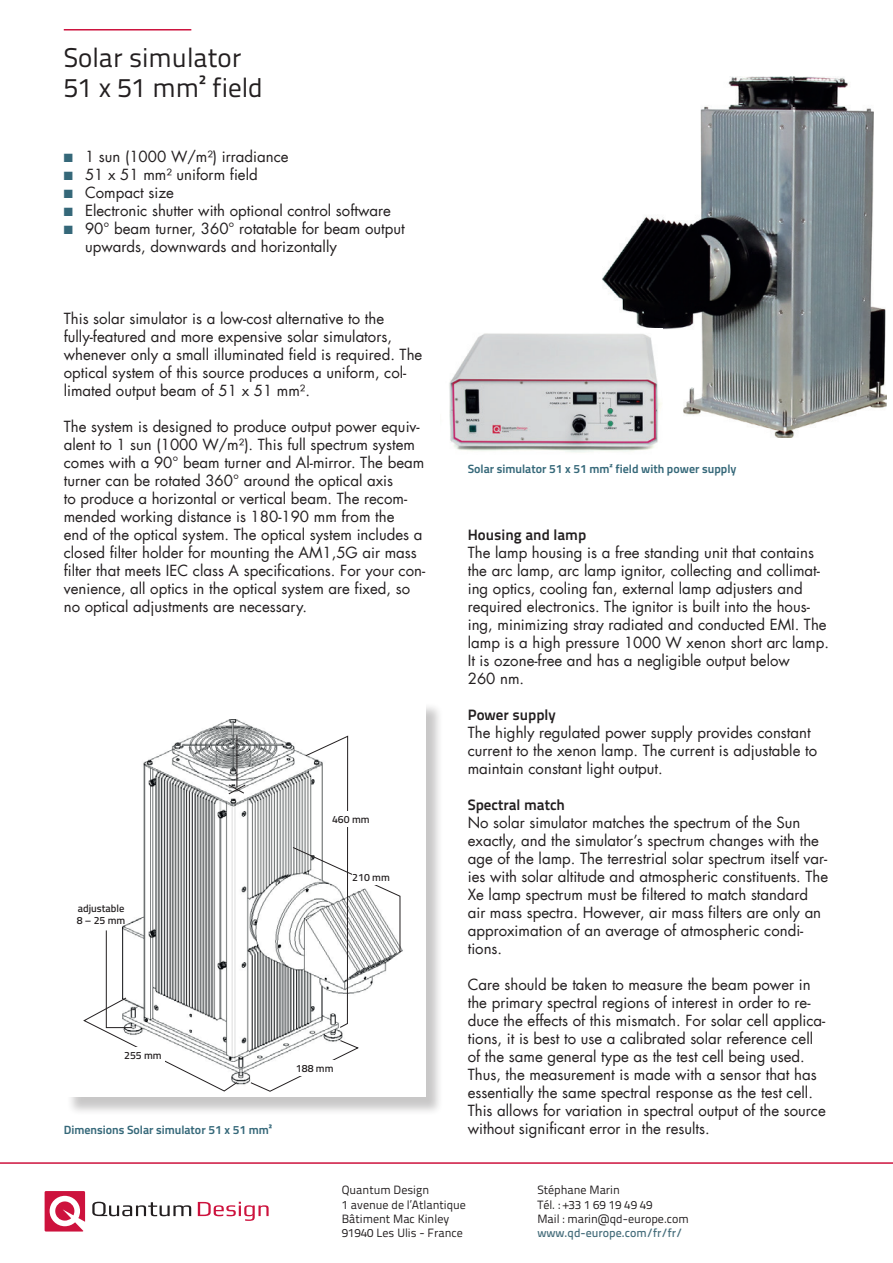
<style>
.page{position:relative;width:893px;height:1263px;background:#fff}
.page>*{position:absolute;margin:0;border:0;box-sizing:border-box;transform-origin:0 0}
.t1{font:27px/30px "Titillium Text 22 L";color:#231f20}
.t2{font:15px/18px "Futura LT";color:#231f20}
.t3{font:700 15px "Titillium Text 22 L";color:#231f20}
.t4{font:12px/14.4px "Titillium Text 22 L";color:#231f20}
.t5{font:700 12px "Titillium Text";color:#356879}
.t6{font:500 12px "Titillium Text 22 L";color:#446c7a}
.t7{font:500 10.5px/12.6px "Titillium Text";color:#231f20}
.s1{color:#356879}
</style>
<div class="page">
<svg style="left:45px;top:1191px;width:40px;height:40px"></svg>
<svg style="left:92px;top:1202px;width:99px;height:14px"></svg>
<svg style="left:198px;top:1202px;width:71px;height:19px"></svg>
<hr style="left:0;top:1162px;width:893px;height:2px;background:#cd123d">
<hr style="left:64px;top:29px;width:127px;height:2px;background:#cd123d">
<img style="left:603px;top:77px;width:283px;height:360px">
<div style="left:66px;top:702px;width:378px;height:414px;background:#231f20;opacity:.25"></div>
<div style="left:64px;top:699px;width:361px;height:398px;background:#fff"></div>
<img style="left:123px;top:720px;width:280px;height:365px">
<hr style="left:237px;top:735px;width:1px;height:52px;background:#231f20">
<svg style="left:228px;top:784px;width:18px;height:10px"></svg>
<svg style="left:250px;top:1040px;width:109px;height:52px"></svg>
<div style="left:296px;top:1060px;width:40px;height:15px;background:#fff"></div>
<svg style="left:83px;top:930px;width:154px;height:161px"></svg>
<svg style="left:292px;top:736px;width:109px;height:292px"></svg>
<div style="left:352px;top:870px;width:41px;height:15px;background:#fff"></div>
<img style="left:449px;top:329px;width:213px;height:124px">
<h1 class="t1" style="left:64px;top:41px;width:201px">Solar simulator<br>51 x 51 mm² field</h1>
<p class="t2" style="left:64px;top:148px;width:226px"><span class="s1">■</span> 1 sun (1000 W/m²) irradiance</p>
<p class="t2" style="left:64px;top:166px;width:195px"><span class="s1">■</span> 51 x 51 mm² uniform field</p>
<p class="t2" style="left:64px;top:184px;width:112px"><span class="s1">■</span> Compact size</p>
<p class="t2" style="left:64px;top:202px;width:329px"><span class="s1">■</span> Electronic shutter with optional control software</p>
<p class="t2" style="left:85px;top:220px;width:321px;text-indent:-21px"><span class="s1">■</span> 90° beam turner, 360° rotatable for beam output upwards, downwards and horizontally</p>
<p class="t2" style="left:64px;top:310px;width:360px">This solar simulator is a low-cost alternative to the fully-featured and more expensive solar simulators, whenever only a small illuminated field is required. The optical system of this source produces a uniform, col&shy;limated output beam of 51 x 51 mm².</p>
<p class="t2" style="left:64px;top:418px;width:363px">The system is designed to produce output power equiv&shy;alent to 1 sun (1000 W/m²). This full spectrum system comes with a 90° beam turner and Al-mirror. The beam turner can be rotated 360° around the optical axis<br>to produce a horizontal or vertical beam. The recom&shy;mended working distance is 180-190 mm from the<br>end of the optical system. The optical system includes a closed filter holder for mounting the AM1,5G air mass filter that meets IEC class A specifications. For your con&shy;venience, all optics in the optical system are fixed, so no optical adjustments are necessary.</p>
<p class="t5" style="left:468px;top:459px;width:270px">Solar simulator 51 x 51 mm² field with power supply</p>
<p class="t3" style="left:468px;top:523px;width:120px">Housing and lamp</p>
<p class="t2" style="left:468px;top:544px;width:363px">The lamp housing is a free standing unit that contains the arc lamp, arc lamp ignitor, collecting and collimat&shy;ing optics, cooling fan, external lamp adjusters and required electronics. The ignitor is built into the hous&shy;ing, minimizing stray radiated and conducted EMI. The lamp is a high pressure 1000 W xenon short arc lamp.<br>It is ozone-free and has a negligible output below<br>260 nm.</p>
<p class="t3" style="left:468px;top:703px;width:89px">Power supply</p>
<p class="t2" style="left:468px;top:724px;width:351px">The highly regulated power supply provides constant current to the xenon lamp. The current is adjustable to maintain constant light output.</p>
<p class="t3" style="left:468px;top:793px;width:99px">Spectral match</p>
<p class="t2" style="left:468px;top:814px;width:362px">No solar simulator matches the spectrum of the Sun exactly, and the simulator’s spectrum changes with the age of the lamp. The terrestrial solar spectrum itself var&shy;ies with solar altitude and atmospheric constituents. The Xe lamp spectrum must be filtered to match standard air mass spectra. However, air mass filters are only an approximation of an average of atmospheric condi&shy;tions.</p>
<p class="t2" style="left:468px;top:976px;width:360px">Care should be taken to measure the beam power in the primary spectral regions of interest in order to re&shy;duce the effects of this mismatch. For solar cell applica&shy;tions, it is best to use a calibrated solar reference cell of the same general type as the test cell being used.<br>Thus, the measurement is made with a sensor that has essentially the same spectral response as the test cell.<br>This allows for variation in spectral output of the source</p>
<p class="t7" style="left:332px;top:812px;width:39px">460 mm</p>
<p class="t7" style="left:352px;top:871px;width:39px">210 mm</p>
<p class="t7" style="left:77px;top:901px;width:50px">adjustable<br>8 – 25 mm</p>
<p class="t7" style="left:124px;top:1049px;width:39px">255 mm</p>
<p class="t7" style="left:296px;top:1061px;width:39px">188 mm</p>
<p class="t5" style="left:64px;top:1121px;width:210px">Dimensions Solar simulator 51 x 51 mm²</p>
<p class="t2" style="left:468px;top:1120px;width:244px">without significant error in the results.</p>
<p class="t4" style="left:342px;top:1182px;width:126px">Quantum Design<br>1 avenue de l’Atlantique<br>Bâtiment Mac Kinley<br>91940 Les Ulis - France</p>
<p class="t4" style="left:537px;top:1182px;width:153px">Stéphane Marin<br>Tél. : +33 1 69 19 49 49<br>Mail : marin@qd-europe.com</p>
<p class="t4" style="left:340px;top:1186px;width:124px;line-height:16.8px">Quantum Design GmbH<br>Im Tiefen See 58<br>D-64293 Darmstadt</p>
<p class="t6" style="left:537px;top:1224px;width:147px">www.qd-europe.com/fr/fr/</p>
</div>
